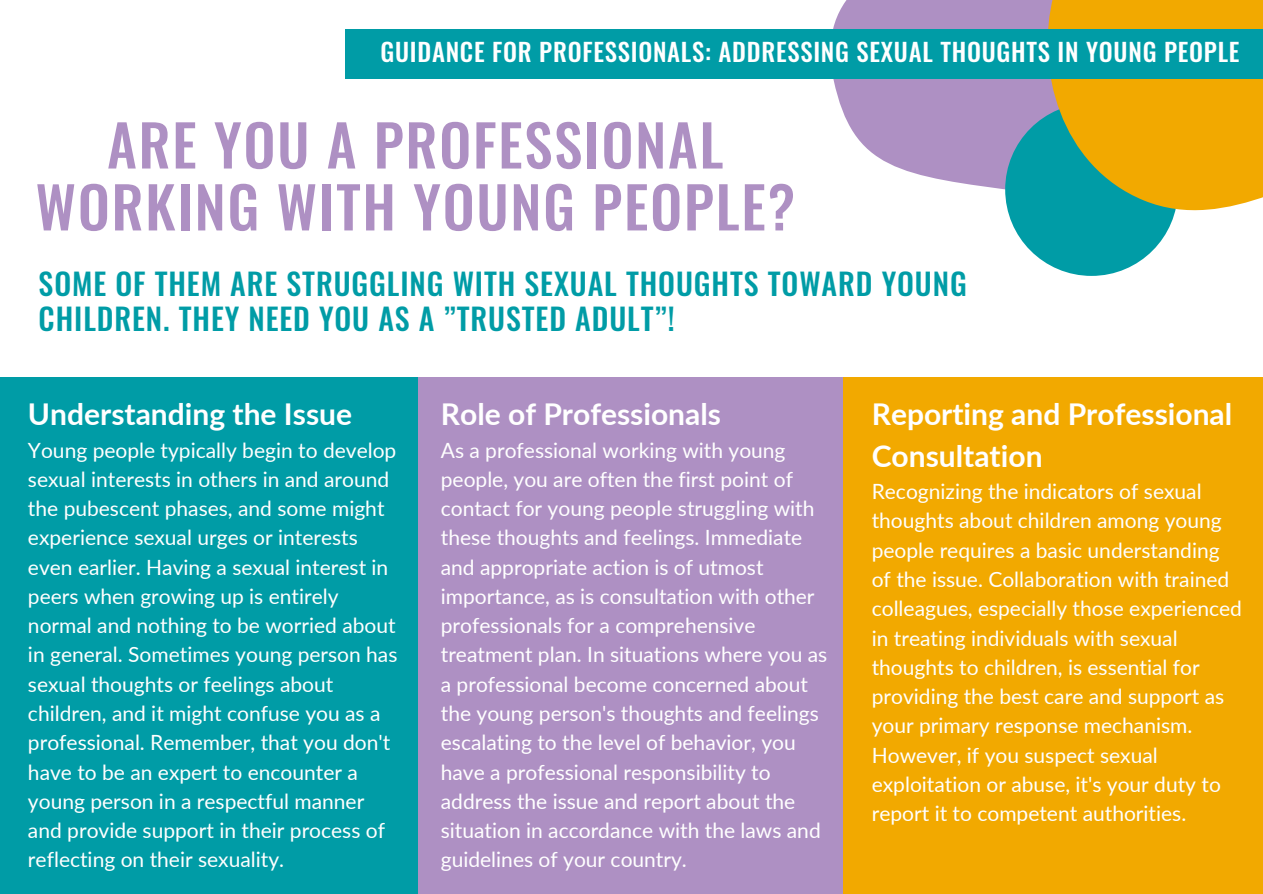
<style>
.page{position:relative;width:1263px;height:894px;background:#fff}
.page>*{position:absolute;margin:0;border:0;box-sizing:border-box;transform-origin:0 0}
.t1{font:500 57px/61.8px "Oswald";letter-spacing:.03em;color:#ae90c3;text-align:center}
.t2{font:500 30px/34.8px "Oswald";letter-spacing:.03em;color:#009ca6}
.t3{font:700 30px/41.7px "Lato";color:#fff}
.t4{font:500 24.75px "Oswald";letter-spacing:.03em;color:#fff}
.t5{font:21px/29.2px "Lato";color:#fff}
</style>
<div class="page">
<svg style="left:783px;top:0;width:168px;height:182px;fill:#ae90c3"></svg>
<svg style="left:951px;top:0;width:312px;height:276px"></svg>
<div style="left:345px;top:29px;width:918px;height:49px;background:#009ca6"></div>
<div style="left:0;top:377px;width:418px;height:516px;background:#009ca6"></div>
<div style="left:834px;top:377px;width:429px;height:516px;background:#f2a900"></div>
<div style="left:418px;top:377px;width:425px;height:516px;background:#ae90c3"></div>
<h3 class="t4" style="left:381px;top:33px;width:860px">GUIDANCE FOR PROFESSIONALS: ADDRESSING SEXUAL THOUGHTS IN YOUNG PEOPLE</h3>
<p class="t1" style="left:35px;top:112px;width:761px">ARE YOU A PROFESSIONAL<br>WORKING WITH YOUNG PEOPLE?</p>
<p class="t2" style="left:39px;top:265px;width:930px">SOME OF THEM ARE STRUGGLING WITH SEXUAL THOUGHTS TOWARD YOUNG<br>CHILDREN. THEY NEED YOU AS A ”TRUSTED ADULT”!</p>
<p class="t3" style="left:28px;top:392px;width:326px">Understanding the Issue</p>
<p class="t5" style="left:28px;top:434px;width:371px">Young people typically begin to develop sexual interests in others in and around the pubescent phases, and some might experience sexual urges or interests even earlier. Having a sexual interest in peers when growing up is entirely normal and nothing to be worried about in general. Sometimes young person has sexual thoughts or feelings about children, and it might confuse you as a professional. Remember, that you don't have to be an expert to encounter a young person in a respectful manner and provide support in their process of reflecting on their sexuality.</p>
<h1 class="t3" style="left:441px;top:392px;width:282px">Role of Professionals</h1>
<h2 class="t5" style="left:441px;top:434px;width:388px">As a professional working with young people, you are often the first point of contact for young people struggling with these thoughts and feelings. Immediate and appropriate action is of utmost importance, as is consultation with other professionals for a comprehensive treatment plan. In situations where you as a professional become concerned about the young person's thoughts and feelings escalating to the level of behavior, you have a professional responsibility to address the issue and report about the situation in accordance with the laws and guidelines of your country.</h2>
<p class="t3" style="left:872px;top:392px;width:362px">Reporting and Professional<br>Consultation</p>
<p class="t5" style="left:872px;top:476px;width:372px">Recognizing the indicators of sexual thoughts about children among young people requires a basic understanding of the issue. Collaboration with trained colleagues, especially those experienced in treating individuals with sexual thoughts to children, is essential for providing the best care and support as your primary response mechanism.<br>However, if you suspect sexual exploitation or abuse, it's your duty to report it to competent authorities.</p>
</div>
